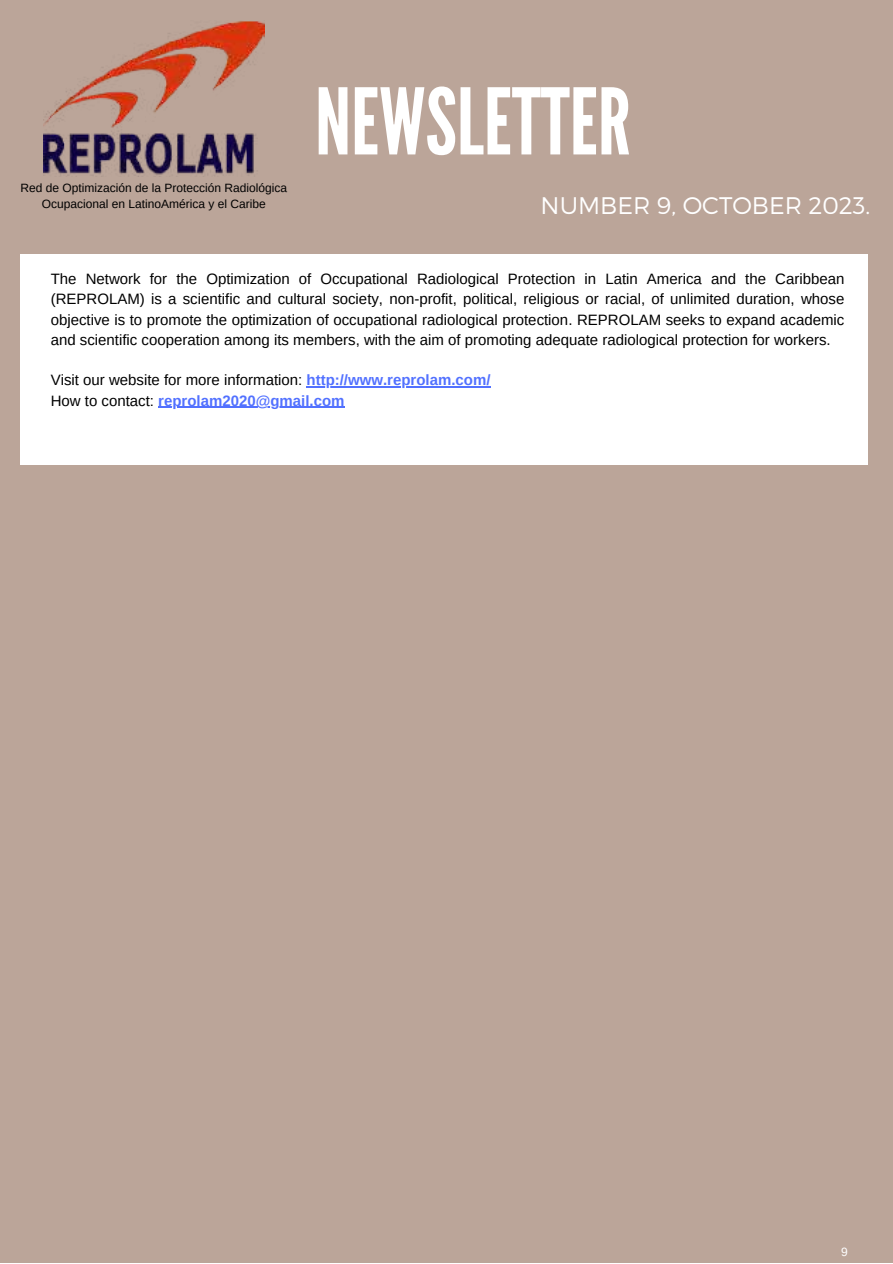
<style>
.page{position:relative;width:893px;height:1264px;background:#fff}
.page>*{position:absolute;margin:0;border:0;box-sizing:border-box;transform-origin:0 0}
.t1{font:91.5px "League Gothic";color:#fff}
.t2{font:300 24px "Montserrat";color:#fff}
.t3{font:15px/20.2px "Arimo";color:#000;text-align:justify}
.t4{font:12px/16px "Arimo";color:#000;text-align:center}
.t5{font:12px "Arimo";color:#fff}
.s1{font-weight:700;color:#5271ff}
</style>
<div class="page">
<div style="left:0;top:0;width:892px;height:1262px;background:#bba599"></div>
<img style="left:44px;top:21px;width:220px;height:155px">
<div style="left:21px;top:254px;width:847px;height:210px;background:#fff"></div>
<hr style="left:306px;top:386px;width:184px;height:1px;background:#5271ff">
<hr style="left:158px;top:406px;width:186px;height:2px;background:#5271ff">
<p class="t4" style="left:21px;top:180px;width:268px">Red de Optimización de la Protección Radiológica<br>Ocupacional en LatinoAmérica y el Caribe</p>
<h1 class="t1" style="left:315px;top:69px;width:317px">NEWSLETTER</h1>
<h2 class="t2" style="left:540px;top:190px;width:331px">NUMBER 9, OCTOBER 2023.</h2>
<p class="t3" style="left:51px;top:269px;width:795px">The Network for the Optimization of Occupational Radiological Protection in Latin America and the Caribbean (REPROLAM) is a scientific and cultural society, non-profit, political, religious or racial, of unlimited duration, whose objective is to promote the optimization of occupational radiological protection. REPROLAM seeks to expand academic and scientific cooperation among its members, with the aim of promoting adequate radiological protection for workers.</p>
<p class="t3" style="left:51px;top:370px;width:441px">Visit our website for more information: <span class="s1">http://www.reprolam.com/<br></span>How to contact: <span class="s1">reprolam2020@gmail.com</span></p>
<p class="t5" style="left:841px;top:1245px;width:8px">9</p>
</div>
